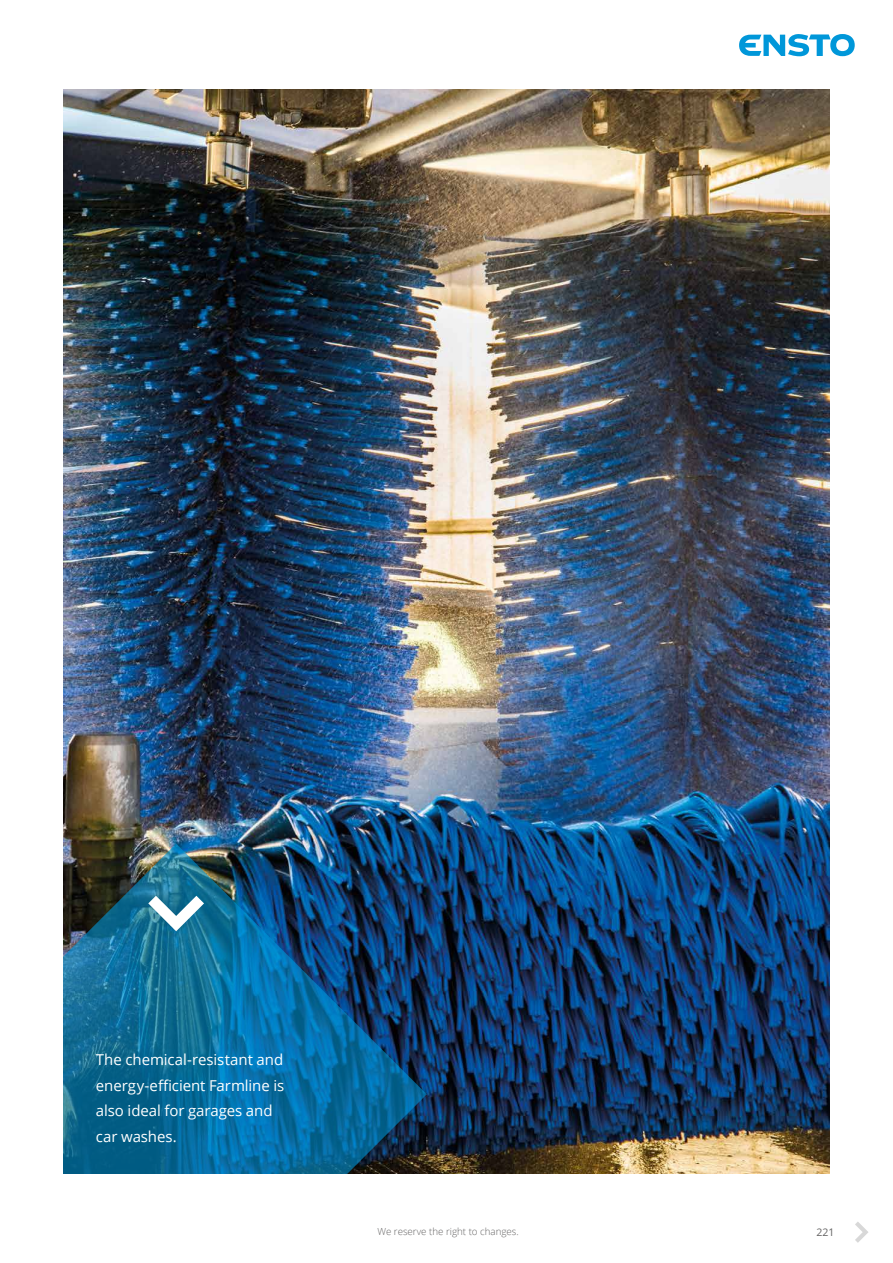
<style>
.page{position:relative;width:893px;height:1263px;background:#fff}
.page>*{position:absolute;margin:0;border:0;box-sizing:border-box;transform-origin:0 0}
.t1{font:15px/25.5px "Open Sans";letter-spacing:-.005em;color:#fff}
.t2{font:10.5px "Open Sans";color:#646363}
.t3{font:300 9.75px "Open Sans";color:#646363}
</style>
<div class="page">
<svg style="left:739px;top:34px;width:116px;height:22px"></svg>
<svg style="left:855px;top:1222px;width:13px;height:21px"></svg>
<img style="left:64px;top:89px;width:765px;height:1085px">
<img style="left:64px;top:844px;width:363px;height:330px">
<svg style="left:148px;top:896px;width:56px;height:35px"></svg>
<p class="t1" style="left:96px;top:1047px;width:190px">The chemical-resistant and energy-efficient Farmline is also ideal for garages and car washes.</p>
<p class="t3" style="left:377px;top:1225px;width:143px">We reserve the right to changes.</p>
<p class="t2" style="left:816px;top:1225px;width:20px">221</p>
</div>
